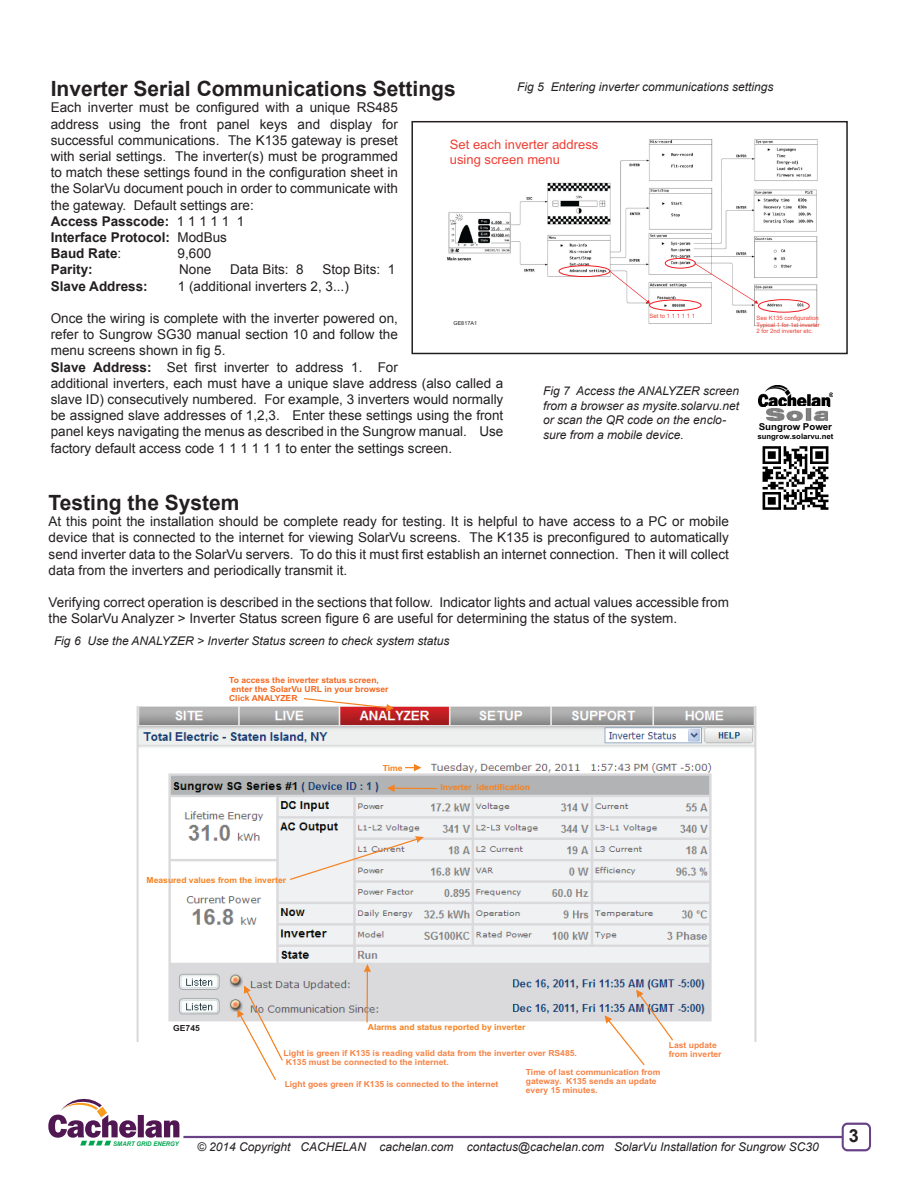
<style>
.page{position:relative;width:918px;height:1188px;background:#fff}
.page>*{position:absolute;margin:0;border:0;box-sizing:border-box;transform-origin:0 0}
.t1{font:700 21px "Arial";color:#231f20}
.t2{font:700 18px "Arial";color:#231f20}
.t3{font:13.5px/16.2px "Arial";color:#231f20;text-align:justify}
.t4{font:700 13.5px "Arial";color:#231f20}
.t5{font:13.05px/14.5px "Arial";color:#ee3f34}
.t6{font:italic 12px/14.4px "Arial";color:#231f20}
.t7{font:700 9.45px "Arial";color:#000}
.t8{font:700 8.4px/9.3px "Arial";color:#f58345}
.t9{font:700 8.4px "Arial";color:#f58220}
.t10{font:700 8.4px/9.3px "Arial";color:#f36821}
.t11{font:700 8.4px "Arial";color:#231f20}
.t12{font:700 7.65px "Arial";color:#000}
.t13{font:italic 700 6.45px "Arial";color:#00a650;scale:.95 1}
.t14{font:6px/6.8px "Arial";color:#ee3f34}
.t15{font:5.4px "Arial";color:#231f20}
.s1{font-weight:400}
.s2{font-weight:700}
</style>
<div class="page">
<svg style="left:842px;top:1123px;width:29px;height:28px"></svg>
<hr style="left:183px;top:1136px;width:660px;height:2px;background:#684287">
<svg style="left:48px;top:1098px;width:131px;height:48px"></svg>
<img style="left:137px;top:707px;width:619px;height:334px">
<svg style="left:304px;top:698px;width:90px;height:13px"></svg>
<svg style="left:387px;top:785px;width:50px;height:7px"></svg>
<svg style="left:605px;top:990px;width:68px;height:75px"></svg>
<svg style="left:405px;top:764px;width:16px;height:7px"></svg>
<svg style="left:290px;top:836px;width:134px;height:44px"></svg>
<svg style="left:364px;top:964px;width:7px;height:59px"></svg>
<svg style="left:237px;top:986px;width:46px;height:94px"></svg>
<img style="left:447px;top:139px;width:371px;height:187px">
<div style="left:559px;top:265px;width:51px;height:12px;border:1px solid #ee1d23;border-radius:50%"></div>
<div style="left:649px;top:300px;width:52px;height:11px;border:1px solid #ee1d23;border-radius:50%"></div>
<div style="left:665px;top:258px;width:31px;height:10px;border:1px solid #ee1d23;border-radius:50%"></div>
<div style="left:758px;top:299px;width:52px;height:13px;border:1px solid #ee1d23;border-radius:50%"></div>
<svg style="left:609px;top:270px;width:41px;height:34px"></svg>
<svg style="left:695px;top:263px;width:63px;height:41px"></svg>
<div style="left:411px;top:121px;width:437px;height:233px;border:2px solid #231f20"></div>
<img style="left:758px;top:385px;width:75px;height:22px">
<img style="left:767px;top:408px;width:60px;height:12px">
<img style="left:762px;top:446px;width:67px;height:64px">
<p class="t1" style="left:51px;top:75px;width:406px">Inverter Serial Communications Settings</p>
<p class="t3" style="left:51px;top:100px;width:349px">Each inverter must be configured with a unique RS485 address using the front panel keys and display for successful communications. The K135 gateway is preset with serial settings. The inverter(s) must be programmed to match these settings found in the configuration sheet in the SolarVu document pouch in order to communicate with the gateway. Default settings are:</p>
<p class="t4" style="left:51px;top:212px;width:195px">Access Passcode: <span class="s1">1 1 1 1 1 1</span></p>
<p class="t4" style="left:51px;top:228px;width:178px">Interface Protocol: <span class="s1">ModBus</span></p>
<p class="t4" style="left:51px;top:245px;width:72px">Baud Rate<span class="s1">:</span></p>
<p class="t3" style="left:178px;top:246px;width:35px">9,600</p>
<p class="t4" style="left:51px;top:261px;width:44px">Parity:</p>
<p class="t3" style="left:179px;top:262px;width:34px">None</p>
<p class="t3" style="left:230px;top:262px;width:75px">Data Bits: 8</p>
<p class="t3" style="left:322px;top:262px;width:74px">Stop Bits: 1</p>
<p class="t4" style="left:51px;top:277px;width:99px">Slave Address:</p>
<p class="t3" style="left:178px;top:278px;width:173px">1 (additional inverters 2, 3...)</p>
<p class="t3" style="left:51px;top:310px;width:349px">Once the wiring is complete with the inverter powered on, refer to Sungrow SG30 manual section 10 and follow the menu screens shown in fig 5.</p>
<p class="t3" style="left:51px;top:359px;width:454px;text-align:left"><span class="s2">Slave Address:</span> Set first inverter to address 1. For<br>additional inverters, each must have a unique slave address (also called a slave ID) consecutively numbered. For example, 3 inverters would normally be assigned slave addresses of 1,2,3. Enter these settings using the front panel keys navigating the menus as described in the Sungrow manual. Use factory default access code 1 1 1 1 1 1 to enter the settings screen.</p>
<p class="t6" style="left:517px;top:80px;width:258px">Fig 5 Entering inverter communications settings</p>
<p class="t5" style="left:450px;top:138px;width:150px">Set each inverter address using screen menu</p>
<p class="t14" style="left:649px;top:313px;width:47px">Set to 1 1 1 1 1 1</p>
<p class="t14" style="left:757px;top:315px;width:65px">See K135 configuration<br>Typical 1 for 1st inverter<br>2 for 2nd inverter etc.</p>
<p class="t15" style="left:453px;top:320px;width:25px">GE817A1</p>
<p class="t6" style="left:543px;top:384px;width:198px">Fig 7 Access the ANALYZER screen from a browser as mysite.solarvu.net or scan the QR code on the enclo&shy;sure from a mobile device.</p>
<p class="t7" style="left:759px;top:421px;width:75px">Sungrow Power</p>
<p class="t12" style="left:757px;top:431px;width:77px">sungrow.solarvu.net</p>
<p class="t1" style="left:49px;top:489px;width:192px">Testing the System</p>
<p class="t3" style="left:49px;top:513px;width:682px">At this point the installation should be complete ready for testing. It is helpful to have access to a PC or mobile device that is connected to the internet for viewing SolarVu screens. The K135 is preconfigured to automatically send inverter data to the SolarVu servers. To do this it must first establish an internet connection. Then it will collect data from the inverters and periodically transmit it.</p>
<p class="t3" style="left:49px;top:594px;width:682px">Verifying correct operation is described in the sections that follow. Indicator lights and actual values accessible from the SolarVu Analyzer &gt; Inverter Status screen figure 6 are useful for determining the status of the system.</p>
<p class="t6" style="left:54px;top:633px;width:397px">Fig 6 Use the ANALYZER &gt; Inverter Status screen to check system status</p>
<p class="t10" style="left:229px;top:675px;width:161px">To access the inverter status screen, enter the SolarVu URL in your browser<br>Click ANALYZER</p>
<p class="t9" style="left:147px;top:875px;width:141px">Measured values from the inverter</p>
<p class="t9" style="left:383px;top:762px;width:21px">Time</p>
<p class="t9" style="left:440px;top:782px;width:91px">Inverter identification</p>
<p class="t11" style="left:173px;top:1023px;width:28px">GE745</p>
<p class="t9" style="left:368px;top:1022px;width:159px">Alarms and status reported by inverter</p>
<p class="t8" style="left:284px;top:1049px;width:295px">Light is green if K135 is reading valid data from the inverter over RS485.</p>
<p class="t8" style="left:286px;top:1058px;width:164px">K135 must be connected to the internet.</p>
<p class="t8" style="left:526px;top:1067px;width:136px">Time of last communication from</p>
<p class="t8" style="left:526px;top:1077px;width:132px">gateway. K135 sends an update</p>
<p class="t8" style="left:526px;top:1086px;width:73px">every 15 minutes.</p>
<p class="t8" style="left:285px;top:1079px;width:215px">Light goes green if K135 is connected to the internet</p>
<p class="t8" style="left:669px;top:1040px;width:54px">Last update from inverter</p>
<p class="t13" style="left:113px;top:1140px;width:71px">SMART GRID ENERGY</p>
<p class="t6" style="left:197px;top:1140px;width:623px">© 2014 Copyright CACHELAN cachelan.com contactus@cachelan.com SolarVu Installation for Sungrow SC30</p>
<h2 class="t2" style="left:849px;top:1124px;width:12px">3</h2>
</div>
